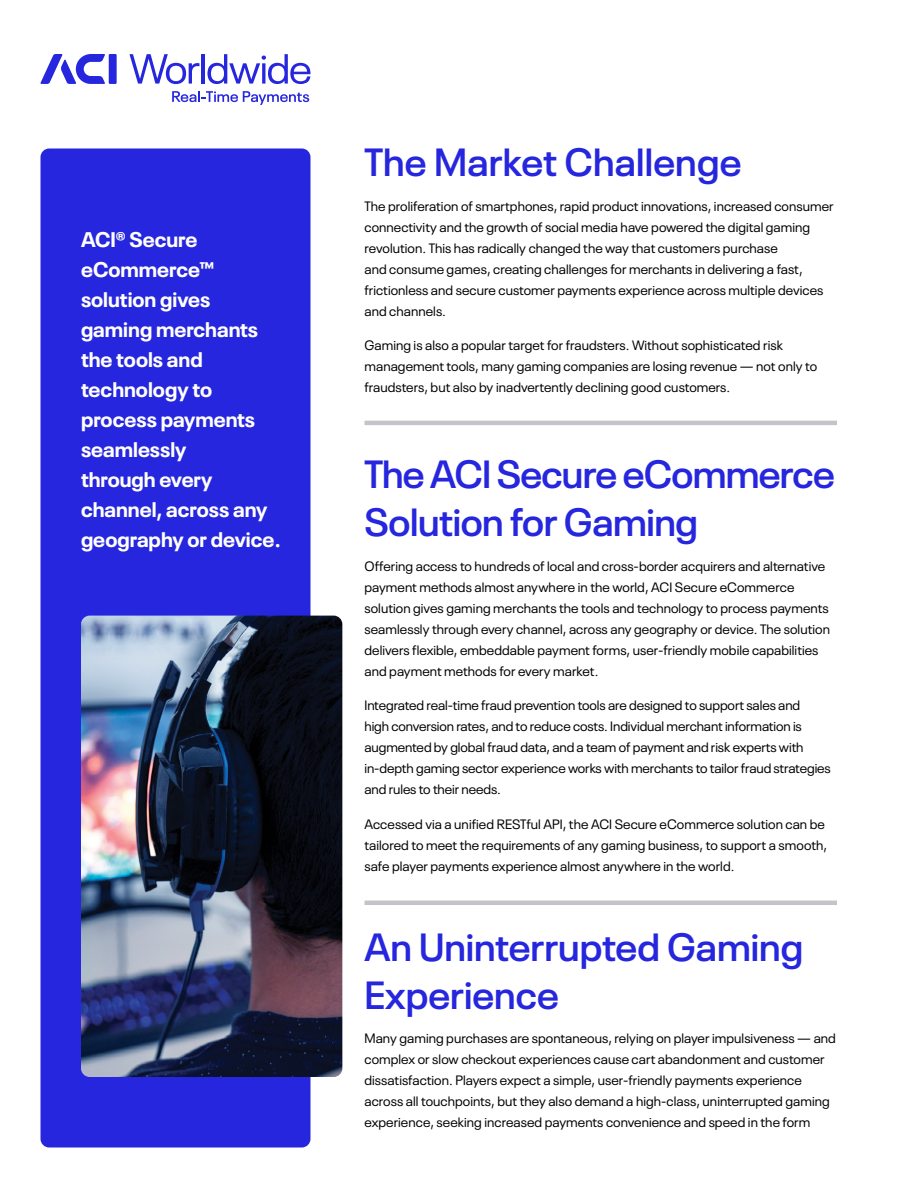
<style>
.page{position:relative;width:918px;height:1188px;background:#fff}
.page>*{position:absolute;margin:0;border:0;box-sizing:border-box;transform-origin:0 0}
.t1{font:600 39px/48px "Neue Plak";letter-spacing:-.005em;color:#2626de}
.t2{font:700 21px/30px "Neue Plak";color:#fff}
.t3{font:13.5px/21px "Neue Plak";letter-spacing:.005em;color:#000}
</style>
<div class="page">
<div style="left:109px;top:54px;width:8px;height:30px;background:#2626de"></div>
<svg style="left:40px;top:54px;width:65px;height:30px"></svg>
<svg style="left:129px;top:54px;width:70px;height:30px"></svg>
<hr style="left:202px;top:54px;width:3px;height:30px;background:#2626de">
<svg style="left:207px;top:54px;width:103px;height:30px"></svg>
<svg style="left:172px;top:91px;width:137px;height:14px"></svg>
<hr style="left:364px;top:421px;width:473px;height:4px;background:#c3c4c8">
<hr style="left:364px;top:901px;width:473px;height:4px;background:#c3c4c8">
<div style="left:40px;top:148px;width:271px;height:1000px;background:#2626de;border-radius:9px"></div>
<img style="left:81px;top:616px;width:261px;height:461px">
<h2 class="t2" style="left:81px;top:222px;width:202px">ACI® Secure eCommerce™ solution gives gaming merchants the tools and technology to process payments seamlessly<br>through every channel, across any geography or device.</h2>
<h1 class="t1" style="left:364px;top:134px;width:379px">The Market Challenge</h1>
<p class="t3" style="left:364px;top:194px;width:471px">The proliferation of smartphones, rapid product innovations, increased consumer connectivity and the growth of social media have powered the digital gaming revolution. This has radically changed the way that customers purchase<br>and consume games, creating challenges for merchants in delivering a fast, frictionless and secure customer payments experience across multiple devices and channels.</p>
<p class="t3" style="left:364px;top:333px;width:454px">Gaming is also a popular target for fraudsters. Without sophisticated risk management tools, many gaming companies are losing revenue — not only to fraudsters, but also by inadvertently declining good customers.</p>
<h1 class="t1" style="left:364px;top:446px;width:472px">The ACI Secure eCommerce<br>Solution for Gaming</h1>
<p class="t3" style="left:364px;top:554px;width:467px">Offering access to hundreds of local and cross-border acquirers and alternative payment methods almost anywhere in the world, ACI Secure eCommerce solution gives gaming merchants the tools and technology to process payments seamlessly through every channel, across any geography or device. The solution delivers flexible, embeddable payment forms, user-friendly mobile capabilities and payment methods for every market.</p>
<p class="t3" style="left:364px;top:693px;width:468px">Integrated real-time fraud prevention tools are designed to support sales and<br>high conversion rates, and to reduce costs. Individual merchant information is augmented by global fraud data, and a team of payment and risk experts with in-depth gaming sector experience works with merchants to tailor fraud strategies and rules to their needs.</p>
<p class="t3" style="left:364px;top:812px;width:464px">Accessed via a unified RESTful API, the ACI Secure eCommerce solution can be tailored to meet the requirements of any gaming business, to support a smooth, safe player payments experience almost anywhere in the world.</p>
<h1 class="t1" style="left:364px;top:919px;width:440px">An Uninterrupted Gaming<br>Experience</h1>
<p class="t3" style="left:364px;top:1026px;width:473px">Many gaming purchases are spontaneous, relying on player impulsiveness — and complex or slow checkout experiences cause cart abandonment and customer dissatisfaction. Players expect a simple, user-friendly payments experience across all touchpoints, but they also demand a high-class, uninterrupted gaming experience, seeking increased payments convenience and speed in the form</p>
</div>
